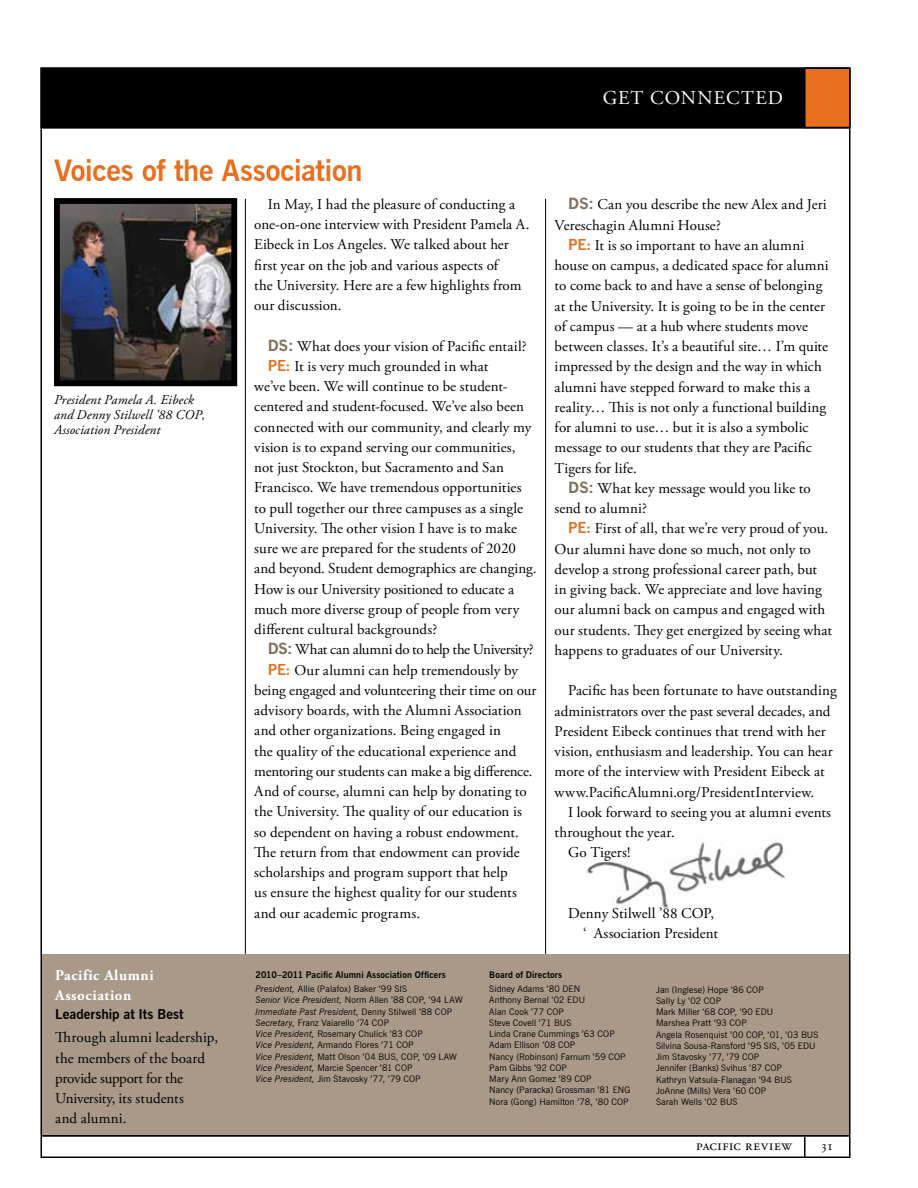
<style>
.page{position:relative;width:918px;height:1188px;background:#fff}
.page>*{position:absolute;margin:0;border:0;box-sizing:border-box;transform-origin:0 0}
.t1{font:700 29.25px "News Gothic BT";letter-spacing:-.01em;color:#e76f1f}
.t2{font:19.5px "Adobe Garamond Pro";color:#fff}
.t3{font:15px/20.2px "Adobe Garamond Pro";color:#000}
.t4{font:15px "Adobe Garamond Pro";letter-spacing:-.02em;color:#000}
.t5{font:15px "Adobe Garamond Pro";letter-spacing:-.025em;color:#000}
.t6{font:700 15px/19.5px "Adobe Garamond Pro";letter-spacing:.04em;color:#fff}
.t7{font:italic 13.5px/15px "Adobe Garamond Pro";letter-spacing:.01em;color:#000}
.t8{font:700 13.5px "News Gothic BT";letter-spacing:.005em;color:#000}
.t9{font:13.5px "Adobe Garamond Pro";color:#000}
.t10{font:9px/11.2px "News Gothic BT";letter-spacing:.01em;color:#000}
.t11{font:700 9px/14.2px "News Gothic BT";letter-spacing:.015em;color:#000}
.s1{font-family:"News Gothic";font-weight:700;color:#816f59}
.s2{font-family:"News Gothic BT";font-weight:700;color:#e76f1f}
.s3{font-weight:400;font-style:italic}
.s4{font-weight:400}
.s5{font-style:italic}
</style>
<div class="page">
<hr style="left:804px;top:1136px;width:2px;height:21px;background:#000">
<img style="left:586px;top:836px;width:200px;height:72px">
<div style="left:42px;top:954px;width:807px;height:182px;background:#a89989"></div>
<img style="left:61px;top:205px;width:169px;height:174px">
<div style="left:54px;top:198px;width:183px;height:188px;border:6px solid #000"></div>
<hr style="left:245px;top:199px;width:1px;height:755px;background:#000">
<hr style="left:545px;top:199px;width:1px;height:755px;background:#000">
<hr style="left:41px;top:1135px;width:809px;height:2px;background:#000">
<div style="left:40px;top:68px;width:810px;height:61px;background:#000;border:2px solid #000"></div>
<div style="left:804px;top:68px;width:46px;height:60px;background:#e76f1f;border:2px solid #000"></div>
<h2 class="t2" style="left:603px;top:86px;width:126px">Get Connected</h2>
<h1 class="t1" style="left:54px;top:153px;width:310px">Voices of the Association</h1>
<p class="t7" style="left:54px;top:392px;width:153px">President Pamela A. Eibeck and Denny Stilwell ’88 COP,<br>Association President</p>
<p class="t3" style="left:254px;top:195px;width:277px;text-indent:14px">In May, I had the pleasure of conducting a one-on-one interview with President Pamela A.<br>Eibeck in Los Angeles. We talked about her first year on the job and various aspects of<br>the University. Here are a few highlights from our discussion.</p>
<p class="t3" style="left:268px;top:336px;width:260px"><span class="s1">DS:</span> What does your vision of Pacific entail?</p>
<p class="t3" style="left:268px;top:357px;width:222px"><span class="s2">PE:</span> It is very much grounded in what</p>
<p class="t3" style="left:254px;top:377px;width:255px">we’ve been. We will continue to be student-</p>
<p class="t3" style="left:254px;top:397px;width:271px">centered and student-focused. We’ve also been</p>
<p class="t3" style="left:254px;top:417px;width:279px">connected with our community, and clearly my</p>
<p class="t3" style="left:254px;top:438px;width:263px">vision is to expand serving our communities,</p>
<p class="t3" style="left:254px;top:458px;width:251px">not just Stockton, but Sacramento and San</p>
<p class="t3" style="left:254px;top:478px;width:269px">Francisco. We have tremendous opportunities</p>
<p class="t3" style="left:254px;top:498px;width:270px">to pull together our three campuses as a single</p>
<p class="t3" style="left:254px;top:519px;width:264px">University. The other vision I have is to make</p>
<p class="t3" style="left:254px;top:539px;width:263px">sure we are prepared for the students of 2020</p>
<p class="t3" style="left:254px;top:559px;width:284px">and beyond. Student demographics are changing.</p>
<p class="t3" style="left:254px;top:579px;width:262px">How is our University positioned to educate a</p>
<p class="t3" style="left:254px;top:600px;width:267px">much more diverse group of people from very</p>
<p class="t3" style="left:254px;top:620px;width:184px">different cultural backgrounds?</p>
<p class="t5" style="left:268px;top:641px;width:267px"><span class="s1">DS:</span> What can alumni do to help the University?</p>
<p class="t3" style="left:268px;top:660px;width:252px"><span class="s2">PE:</span> Our alumni can help tremendously by</p>
<p class="t3" style="left:254px;top:681px;width:284px">being engaged and volunteering their time on our</p>
<p class="t3" style="left:254px;top:701px;width:269px">advisory boards, with the Alumni Association</p>
<p class="t3" style="left:254px;top:721px;width:248px">and other organizations. Being engaged in</p>
<p class="t3" style="left:254px;top:741px;width:264px">the quality of the educational experience and</p>
<p class="t4" style="left:254px;top:762px;width:280px">mentoring our students can make a big difference.</p>
<p class="t3" style="left:254px;top:782px;width:274px">And of course, alumni can help by donating to</p>
<p class="t3" style="left:254px;top:802px;width:269px">the University. The quality of our education is</p>
<p class="t3" style="left:254px;top:822px;width:266px">so dependent on having a robust endowment.</p>
<p class="t3" style="left:254px;top:843px;width:267px">The return from that endowment can provide</p>
<p class="t3" style="left:254px;top:863px;width:255px">scholarships and program support that help</p>
<p class="t3" style="left:254px;top:883px;width:264px">us ensure the highest quality for our students</p>
<p class="t3" style="left:254px;top:903px;width:167px">and our academic programs.</p>
<p class="t3" style="left:555px;top:195px;width:274px;text-indent:14px"><span class="s1">DS:</span> Can you describe the new Alex and Jeri<br>Vereschagin Alumni House?</p>
<p class="t3" style="left:555px;top:236px;width:276px;text-indent:14px"><span class="s2">PE:</span> It is so important to have an alumni house on campus, a dedicated space for alumni to come back to and have a sense of belonging at the University. It is going to be in the center of campus — at a hub where students move between classes. It’s a beautiful site… I’m quite impressed by the design and the way in which alumni have stepped forward to make this a reality… This is not only a functional building for alumni to use… but it is also a symbolic message to our students that they are Pacific Tigers for life.</p>
<p class="t3" style="left:555px;top:479px;width:258px;text-indent:14px"><span class="s1">DS:</span> What key message would you like to send to alumni?</p>
<p class="t3" style="left:555px;top:519px;width:279px;text-indent:14px"><span class="s2">PE:</span> First of all, that we’re very proud of you.<br>Our alumni have done so much, not only to develop a strong professional career path, but in giving back. We appreciate and love having our alumni back on campus and engaged with our students. They get energized by seeing what happens to graduates of our University.</p>
<p class="t3" style="left:555px;top:681px;width:284px;text-indent:14px">Pacific has been fortunate to have outstanding administrators over the past several decades, and President Eibeck continues that trend with her vision, enthusiasm and leadership. You can hear more of the interview with President Eibeck at www.PacificAlumni.org/PresidentInterview.</p>
<p class="t3" style="left:568px;top:803px;width:264px">I look forward to seeing you at alumni events</p>
<p class="t3" style="left:555px;top:823px;width:122px">throughout the year.</p>
<p class="t3" style="left:568px;top:843px;width:64px">Go Tigers!</p>
<p class="t3" style="left:568px;top:904px;width:152px;text-align:right">Denny Stilwell ’88 COP, ‘ Association President</p>
<p class="t6" style="left:55px;top:966px;width:100px">Pacific Alumni<br>Association</p>
<p class="t8" style="left:55px;top:1006px;width:130px">Leadership at Its Best</p>
<p class="t3" style="left:55px;top:1028px;width:164px">Through alumni leadership, the members of the board provide support for the<br>University, its students<br>and alumni.</p>
<p class="t11" style="left:256px;top:968px;width:192px">2010–2011 Pacific Alumni Association Officers<br><span class="s3">President,</span> <span class="s4">Allie (Palafox) Baker ’99 SIS</span></p>
<p class="t10" style="left:256px;top:995px;width:209px"><span class="s5">Senior Vice President,</span> Norm Allen ’88 COP, ’94 LAW <span class="s5">Immediate Past President,</span> Denny Stilwell ’88 COP <span class="s5">Secretary,</span> Franz Vaiarello ’74 COP<br><span class="s5">Vice President,</span> Rosemary Chulick ’83 COP<br><span class="s5">Vice President,</span> Armando Flores ’71 COP<br><span class="s5">Vice President,</span> Matt Olson ’04 BUS, COP, ’09 LAW <span class="s5">Vice President,</span> Marcie Spencer ’81 COP<br><span class="s5">Vice President,</span> Jim Stavosky ’77, ’79 COP</p>
<p class="t11" style="left:489px;top:968px;width:74px">Board of Directors</p>
<p class="t10" style="left:489px;top:983px;width:143px">Sidney Adams ’80 DEN<br>Anthony Bernal ’02 EDU<br>Alan Cook ’77 COP<br>Steve Covell ’71 BUS<br>Linda Crane Cummings ’63 COP<br>Adam Ellison ’08 COP<br>Nancy (Robinson) Farnum ’59 COP<br>Pam Gibbs ’92 COP<br>Mary Ann Gomez ’89 COP<br>Nancy (Paracka) Grossman ’81 ENG<br>Nora (Gong) Hamilton ’78, ’80 COP</p>
<p class="t10" style="left:656px;top:984px;width:164px">Jan (Inglese) Hope ’86 COP<br>Sally Ly ’02 COP<br>Mark Miller ’68 COP, ’90 EDU<br>Marshea Pratt ’93 COP<br>Angela Rosenquist ’00 COP, ’01, ’03 BUS<br>Silvina Sousa-Ransford ’95 SIS, ’05 EDU<br>Jim Stavosky ’77, ’79 COP<br>Jennifer (Banks) Svihus ’87 COP<br>Kathryn Vatsula-Flanagan ’94 BUS<br>JoAnne (Mills) Vera ’60 COP<br>Sarah Wells ’02 BUS</p>
<p class="t3" style="left:696px;top:1135px;width:97px">pacific review</p>
<p class="t9" style="left:821px;top:1137px;width:14px">31</p>
</div>
